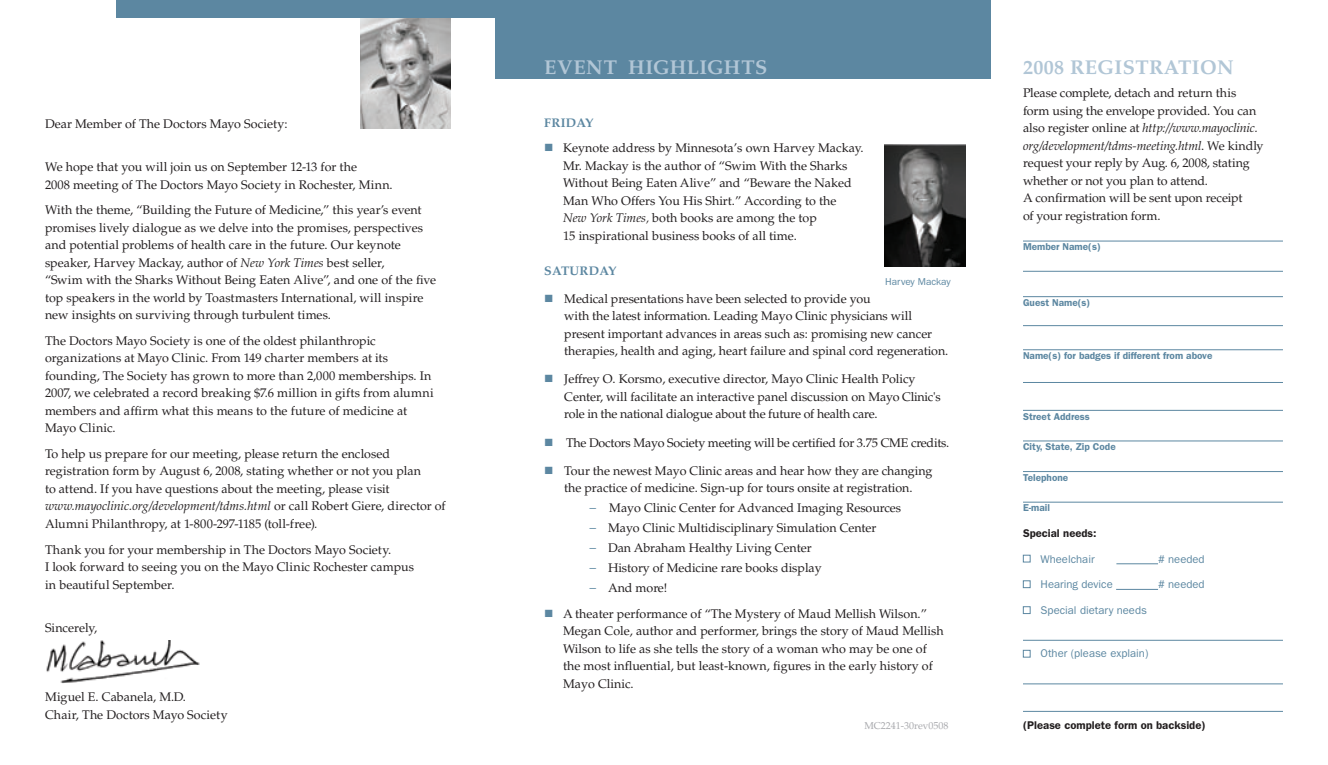
<style>
.page{position:relative;width:1328px;height:765px;background:#fff}
.page>*{position:absolute;margin:0;border:0;box-sizing:border-box;transform-origin:0 0}
.t1{font:700 20px "Palatino LT Std";letter-spacing:.02em;color:#b1c6d6}
.t2{font:12.5px/17.5px "Palatino LT Std";letter-spacing:-.005em;color:#231f20}
.t3{font:700 12.5px "Palatino LT Std";letter-spacing:.02em;color:#5c87a1}
.t4{font:11.25px "ITC Franklin Gothic Std";color:#5c87a1}
.t5{font:600 11.25px "ITC Franklin Gothic Std";color:#231f20}
.t6{font:600 10px "ITC Franklin Gothic Std";color:#5c87a1}
.t7{font:10px "Palatino LT Std";color:#a8a9ad}
.t8{font:10px "ITC Franklin Gothic Std";color:#5c87a1}
.s1{font-style:italic}
.s2{color:#5c87a1}
.s3{font-family:"ITC Franklin Gothic Std";color:#5c87a1}
</style>
<div class="page">
<div style="left:495px;top:0;width:495px;height:79px;background:#5c87a1"></div>
<hr style="left:1023px;top:241px;width:259px;height:1px;background:#5c87a1">
<hr style="left:1023px;top:271px;width:259px;height:1px;background:#5c87a1">
<hr style="left:1023px;top:296px;width:259px;height:1px;background:#5c87a1">
<hr style="left:1023px;top:325px;width:259px;height:1px;background:#5c87a1">
<hr style="left:1023px;top:349px;width:259px;height:1px;background:#5c87a1">
<hr style="left:1023px;top:382px;width:259px;height:1px;background:#5c87a1">
<hr style="left:1023px;top:410px;width:259px;height:1px;background:#5c87a1">
<hr style="left:1023px;top:441px;width:259px;height:1px;background:#5c87a1">
<hr style="left:1023px;top:471px;width:259px;height:1px;background:#5c87a1">
<hr style="left:1023px;top:502px;width:259px;height:1px;background:#5c87a1">
<hr style="left:1116px;top:563px;width:42px;height:1px;background:#5c87a1">
<hr style="left:1116px;top:589px;width:42px;height:1px;background:#5c87a1">
<hr style="left:1023px;top:640px;width:259px;height:1px;background:#5c87a1">
<hr style="left:1023px;top:684px;width:259px;height:1px;background:#5c87a1">
<hr style="left:1023px;top:711px;width:259px;height:1px;background:#5c87a1">
<div style="left:1023px;top:555px;width:7px;height:7px;border:1px solid #5c87a1"></div>
<div style="left:1023px;top:580px;width:7px;height:8px;border:1px solid #5c87a1"></div>
<div style="left:1023px;top:606px;width:7px;height:8px;border:1px solid #5c87a1"></div>
<div style="left:1023px;top:650px;width:7px;height:7px;border:1px solid #5c87a1"></div>
<img style="left:360px;top:17px;width:90px;height:111px">
<div style="left:116px;top:0;width:379px;height:17px;background:#5c87a1"></div>
<img style="left:46px;top:640px;width:154px;height:44px">
<img style="left:885px;top:145px;width:80px;height:121px">
<p class="t2" style="left:45px;top:115px;width:244px">Dear Member of The Doctors Mayo Society:</p>
<p class="t2" style="left:45px;top:158px;width:349px">We hope that you will join us on September 12-13 for the<br>2008 meeting of The Doctors Mayo Society in Rochester, Minn.</p>
<p class="t2" style="left:45px;top:201px;width:392px">With the theme, “Building the Future of Medicine,” this year’s event promises lively dialogue as we delve into the promises, perspectives and potential problems of health care in the future. Our keynote speaker, Harvey Mackay, author of <span class="s1">New York Times</span> best seller,<br>“Swim with the Sharks Without Being Eaten Alive”, and one of the five top speakers in the world by Toastmasters International, will inspire new insights on surviving through turbulent times.</p>
<p class="t2" style="left:45px;top:332px;width:390px">The Doctors Mayo Society is one of the oldest philanthropic organizations at Mayo Clinic. From 149 charter members at its founding, The Society has grown to more than 2,000 memberships. In 2007, we celebrated a record breaking $7.6 million in gifts from alumni members and affirm what this means to the future of medicine at Mayo Clinic.</p>
<p class="t2" style="left:45px;top:445px;width:402px">To help us prepare for our meeting, please return the enclosed registration form by August 6, 2008, stating whether or not you plan<br>to attend. If you have questions about the meeting, please visit <span class="s1">www.mayoclinic.org/development/tdms.html</span> or call Robert Giere, director of Alumni Philanthropy, at 1-800-297-1185 (toll-free)<span class="s1">.</span></p>
<p class="t2" style="left:45px;top:541px;width:370px">Thank you for your membership in The Doctors Mayo Society.<br>I look forward to seeing you on the Mayo Clinic Rochester campus in beautiful September.</p>
<p class="t2" style="left:45px;top:619px;width:54px">Sincerely,</p>
<p class="t2" style="left:45px;top:689px;width:184px">Miguel E. Cabanela, M.D.<br>Chair, The Doctors Mayo Society</p>
<h1 class="t1" style="left:544px;top:56px;width:116px">EVENT HIGHLIGH</h1>
<h1 class="t1" style="left:741px;top:56px;width:27px">TS</h1>
<p class="t3" style="left:544px;top:115px;width:51px">FRIDAY</p>
<p class="t2" style="left:563px;top:140px;width:302px;text-indent:-19px"><span class="s2">■</span> Keynote address by Minnesota’s own Harvey Mackay.<br>Mr. Mackay is the author of “Swim With the Sharks Without Being Eaten Alive” and “Beware the Naked Man Who Offers You His Shirt.” According to the<br><span class="s1">New York Times,</span> both books are among the top<br>15 inspirational business books of all time.</p>
<p class="t3" style="left:544px;top:263px;width:74px">SATURDAY</p>
<p class="t2" style="left:564px;top:290px;width:385px;text-indent:-20px"><span class="s2">■</span> Medical presentations have been selected to provide you<br>with the latest information. Leading Mayo Clinic physicians will present important advances in areas such as: promising new cancer therapies, health and aging, heart failure and spinal cord regeneration.</p>
<p class="t2" style="left:564px;top:371px;width:378px;text-indent:-20px"><span class="s2">■</span> Jeffrey O. Korsmo, executive director, Mayo Clinic Health Policy<br>Center, will facilitate an interactive panel discussion on Mayo Clinic's role in the national dialogue about the future of health care.</p>
<p class="t2" style="left:544px;top:434px;width:406px"><span class="s2">■</span> The Doctors Mayo Society meeting will be certified for 3.75 CME credits.</p>
<p class="t2" style="left:544px;top:462px;width:390px;text-align:center"><span class="s2">■</span> Tour the newest Mayo Clinic areas and hear how they are changing the practice of medicine. Sign-up for tours onsite at registration.</p>
<p class="t2" style="left:589px;top:498px;width:313px;line-height:20px"><span class="s3">−</span> Mayo Clinic Center for Advanced Imaging Resources <span class="s3">−</span> Mayo Clinic Multidisciplinary Simulation Center<br><span class="s3">−</span> Dan Abraham Healthy Living Center<br><span class="s3">−</span> History of Medicine rare books display<br><span class="s3">−</span> And more!</p>
<p class="t2" style="left:563px;top:605px;width:382px;text-indent:-19px"><span class="s2">■</span> A theater performance of “The Mystery of Maud Mellish Wilson.” Megan Cole, author and performer, brings the story of Maud Mellish Wilson to life as she tells the story of a woman who may be one of the most influential, but least-known, figures in the early history of Mayo Clinic.</p>
<p class="t8" style="left:885px;top:275px;width:67px">Harvey Mackay</p>
<p class="t7" style="left:864px;top:719px;width:86px">MC2241-30rev0508</p>
<h1 class="t1" style="left:1023px;top:56px;width:212px">2008 REGI STRATION</h1>
<p class="t2" style="left:1023px;top:84px;width:242px">Please complete, detach and return this form using the envelope provided. You can also register online at <span class="s1">http://www.mayoclinic. org/development/tdms-meeting.html</span>. We kindly request your reply by Aug. 6, 2008, stating whether or not you plan to attend.<br>A confirmation will be sent upon receipt<br>of your registration form.</p>
<p class="t6" style="left:1023px;top:241px;width:79px">Member Name(s)</p>
<p class="t6" style="left:1023px;top:297px;width:69px">Guest Name(s)</p>
<p class="t6" style="left:1023px;top:350px;width:191px">Name(s) for badges if different from above</p>
<p class="t6" style="left:1023px;top:410px;width:68px">Street Address</p>
<p class="t6" style="left:1023px;top:441px;width:94px">City, State, Zip Code</p>
<p class="t6" style="left:1023px;top:472px;width:47px">Telephone</p>
<p class="t6" style="left:1023px;top:502px;width:29px">E-mail</p>
<p class="t5" style="left:1023px;top:527px;width:75px">Special needs:</p>
<p class="t4" style="left:1040px;top:552px;width:56px">Wheelchair</p>
<p class="t4" style="left:1158px;top:552px;width:48px"># needed</p>
<p class="t4" style="left:1040px;top:578px;width:74px">Hearing device</p>
<p class="t4" style="left:1158px;top:578px;width:48px"># needed</p>
<p class="t4" style="left:1040px;top:604px;width:108px">Special dietary needs</p>
<p class="t4" style="left:1040px;top:647px;width:109px">Other (please explain)</p>
<p class="t5" style="left:1023px;top:718px;width:184px">(Please complete form on backside)</p>
</div>
